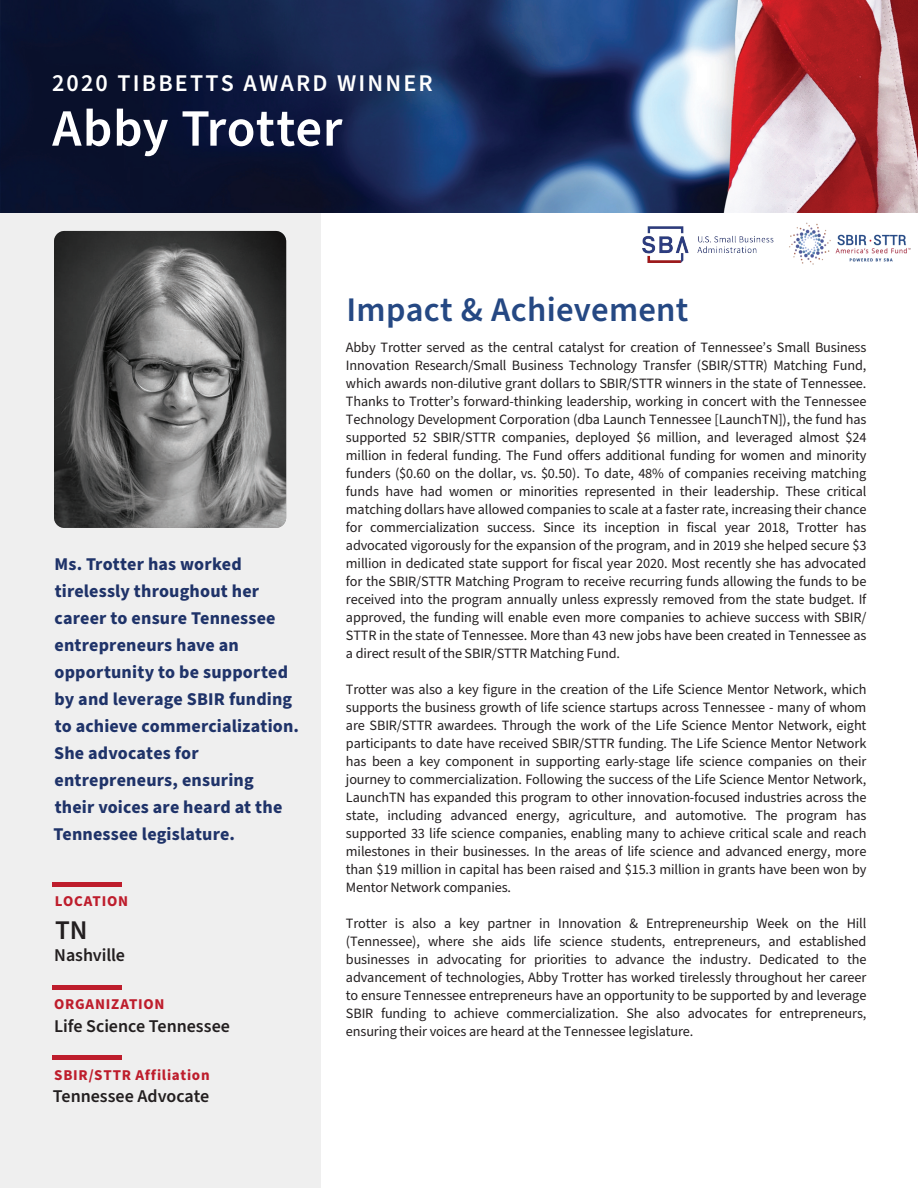
<style>
.page{position:relative;width:918px;height:1188px;background:#fff}
.page>*{position:absolute;margin:0;border:0;box-sizing:border-box;transform-origin:0 0}
.t1{font:600 52.5px "Source Sans Pro";letter-spacing:.005em;color:#fff}
.t2{font:600 34.5px "Source Sans Pro";letter-spacing:.01em;color:#254883}
.t3{font:600 27px "Source Sans Pro";color:#231f20}
.t4{font:600 24px "Source Sans Pro";letter-spacing:.09em;color:#fff}
.t5{font:700 18px/27px "Source Sans Pro";letter-spacing:.01em;color:#1f3369}
.t6{font:600 18px "Source Sans Pro";color:#231f20}
.t7{font:700 15px "Source Sans Pro";letter-spacing:.05em;color:#be1d2c}
.t8{font:14.25px/18px "Source Sans Pro";letter-spacing:-.01em;color:#231f20;text-align:justify}
</style>
<div class="page">
<img style="left:1px;top:1px;width:916px;height:212px">
<div style="left:0;top:213px;width:320px;height:975px;background:#efefef"></div>
<div style="left:52px;top:1055px;width:70px;height:5px;background:#be1d2c"></div>
<div style="left:52px;top:985px;width:70px;height:5px;background:#be1d2c"></div>
<div style="left:52px;top:882px;width:70px;height:5px;background:#be1d2c"></div>
<img style="left:642px;top:222px;width:269px;height:43px">
<img style="left:54px;top:231px;width:232px;height:297px">
<p class="t4" style="left:52px;top:67px;width:382px">2020 TIBBETTS AWARD WINNER</p>
<p class="t1" style="left:52px;top:93px;width:292px">Abby Trotter</p>
<p class="t5" style="left:53px;top:551px;width:247px">Ms. Trotter has worked tirelessly throughout her career to ensure Tennessee entrepreneurs have an opportunity to be supported by and leverage SBIR funding to achieve commercialization.<br>She advocates for entrepreneurs, ensuring<br>their voices are heard at the<br>Tennessee legislature.</p>
<p class="t7" style="left:55px;top:891px;width:75px">LOCATION</p>
<p class="t3" style="left:55px;top:912px;width:34px">TN</p>
<p class="t6" style="left:54px;top:943px;width:72px">Nashville</p>
<p class="t7" style="left:54px;top:994px;width:112px">ORGANIZATION</p>
<p class="t6" style="left:54px;top:1014px;width:177px">Life Science Tennessee</p>
<p class="t7" style="left:54px;top:1064px;width:157px">SBIR/STTR Affiliation</p>
<p class="t6" style="left:53px;top:1084px;width:158px">Tennessee Advocate</p>
<p class="t2" style="left:346px;top:286px;width:343px">Impact &amp; Achievement</p>
<p class="t8" style="left:346px;top:339px;width:522px">Abby Trotter served as the central catalyst for creation of Tennesseeʼs Small Business Innovation Research/Small Business Technology Transfer (SBIR/STTR) Matching Fund, which awards non-dilutive grant dollars to SBIR/STTR winners in the state of Tennessee.<br>Thanks to Trotterʼs forward-thinking leadership, working in concert with the Tennessee Technology Development Corporation (dba Launch Tennessee [LaunchTN]), the fund has supported 52 SBIR/STTR companies, deployed $6 million, and leveraged almost $24 million in federal funding. The Fund offers additional funding for women and minority funders ($0.60 on the dollar, vs. $0.50). To date, 48% of companies receiving matching funds have had women or minorities represented in their leadership. These critical matching dollars have allowed companies to scale at a faster rate, increasing their chance for commercialization success. Since its inception in fiscal year 2018, Trotter has advocated vigorously for the expansion of the program, and in 2019 she helped secure $3 million in dedicated state support for fiscal year 2020. Most recently she has advocated for the SBIR/STTR Matching Program to receive recurring funds allowing the funds to be received into the program annually unless expressly removed from the state budget. If approved, the funding will enable even more companies to achieve success with SBIR/ STTR in the state of Tennessee. More than 43 new jobs have been created in Tennessee as a direct result of the SBIR/STTR Matching Fund.</p>
<p class="t8" style="left:346px;top:681px;width:522px">Trotter was also a key figure in the creation of the Life Science Mentor Network, which supports the business growth of life science startups across Tennessee - many of whom are SBIR/STTR awardees. Through the work of the Life Science Mentor Network, eight participants to date have received SBIR/STTR funding. The Life Science Mentor Network has been a key component in supporting early-stage life science companies on their journey to commercialization. Following the success of the Life Science Mentor Network, LaunchTN has expanded this program to other innovation-focused industries across the state, including advanced energy, agriculture, and automotive. The program has supported 33 life science companies, enabling many to achieve critical scale and reach milestones in their businesses. In the areas of life science and advanced energy, more than $19 million in capital has been raised and $15.3 million in grants have been won by Mentor Network companies.</p>
<p class="t8" style="left:346px;top:915px;width:522px">Trotter is also a key partner in Innovation &amp; Entrepreneurship Week on the Hill (Tennessee), where she aids life science students, entrepreneurs, and established businesses in advocating for priorities to advance the industry. Dedicated to the advancement of technologies, Abby Trotter has worked tirelessly throughout her career to ensure Tennessee entrepreneurs have an opportunity to be supported by and leverage SBIR funding to achieve commercialization. She also advocates for entrepreneurs, ensuring their voices are heard at the Tennessee legislature.</p>
</div>
